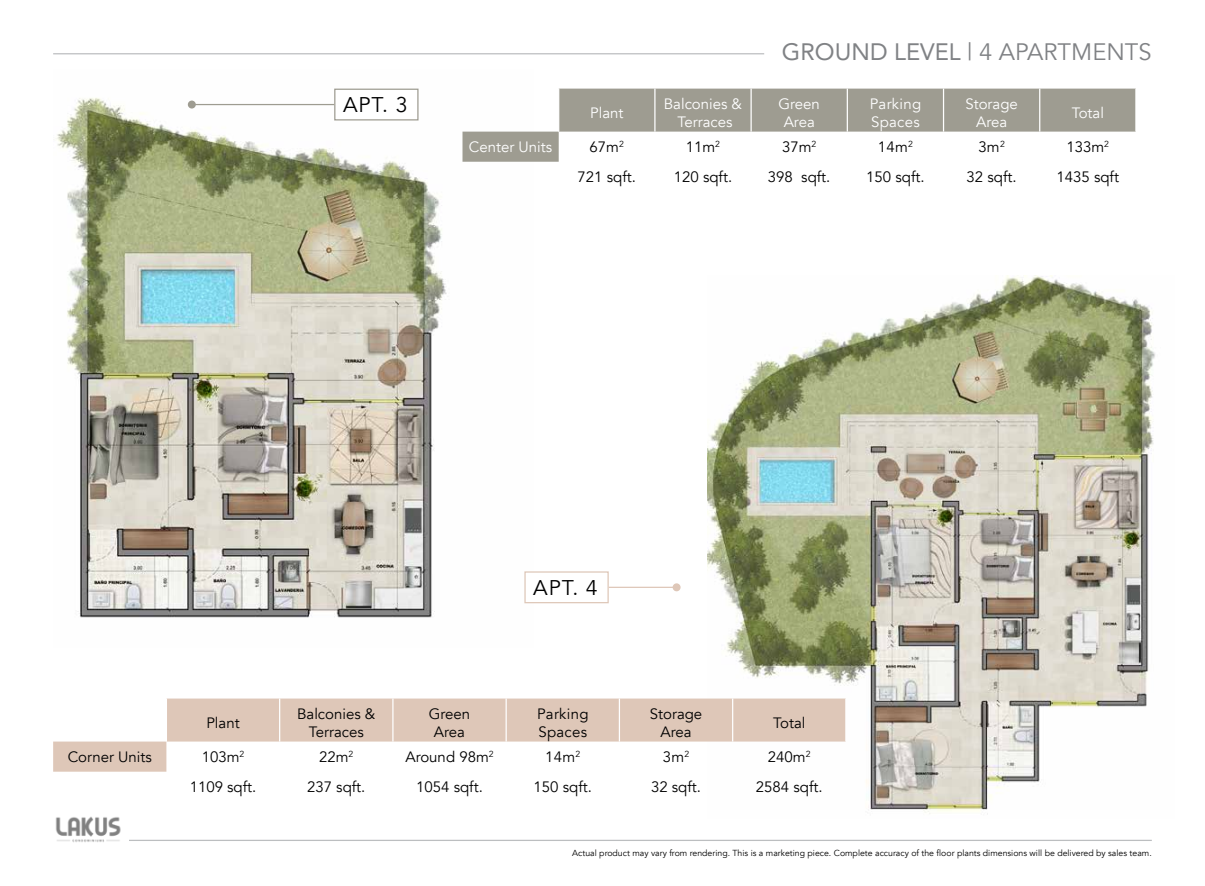
<style>
.page{position:relative;width:1205px;height:886px;background:#fff}
.page>*{position:absolute;margin:0;border:0;box-sizing:border-box;transform-origin:0 0}
.t1{font:23.75px "Avenir";color:#808285}
.t2{font:21.25px "Avenir";letter-spacing:.04em;color:#000}
.t3{font:15px/18px "Avenir";color:#000;text-align:center}
.t4{font:15px/18px "Avenir";color:#fff;text-align:center}
.t5{font:15px/18px "Avenir";letter-spacing:.02em;color:#000}
.t6{font:15px/18px "Avenir";letter-spacing:.02em;color:#fff}
.t7{font:8.75px "Avenir";color:#000}
.s1{font-style:inherit}
</style>
<div class="page">
<img style="left:707px;top:275px;width:448px;height:540px">
<img style="left:56px;top:88px;width:477px;height:530px">
<hr style="left:129px;top:840px;width:1023px;height:1px;background:#bcbec0">
<img style="left:55px;top:816px;width:66px;height:26px">
<hr style="left:53px;top:53px;width:711px;height:1px;background:#bcbec0">
<svg style="left:53px;top:698px;width:793px;height:74px;fill:#dec7b8"></svg>
<hr style="left:166px;top:698px;width:1px;height:43px;background:#fff">
<hr style="left:279px;top:698px;width:1px;height:43px;background:#fff">
<hr style="left:392px;top:698px;width:1px;height:43px;background:#fff">
<hr style="left:505px;top:698px;width:2px;height:43px;background:#fff">
<hr style="left:619px;top:698px;width:1px;height:43px;background:#fff">
<hr style="left:732px;top:698px;width:1px;height:43px;background:#fff">
<hr style="left:845px;top:698px;width:1px;height:43px;background:#fff">
<svg style="left:462px;top:89px;width:673px;height:73px;fill:#9e9c91"></svg>
<hr style="left:558px;top:89px;width:1px;height:43px;background:#fff">
<hr style="left:654px;top:89px;width:1px;height:43px;background:#fff">
<hr style="left:750px;top:89px;width:2px;height:43px;background:#fff">
<hr style="left:847px;top:89px;width:1px;height:43px;background:#fff">
<hr style="left:943px;top:89px;width:1px;height:43px;background:#fff">
<hr style="left:1039px;top:89px;width:1px;height:43px;background:#fff">
<div style="left:334px;top:89px;width:84px;height:31px;background:#fff;border:1px solid #9e9c91"></div>
<hr style="left:192px;top:104px;width:142px;height:1px;background:#9e9c91">
<div style="left:188px;top:101px;width:8px;height:8px;background:#9e9c91;border-radius:50%"></div>
<div style="left:524px;top:571px;width:85px;height:32px;background:#fff;border:1px solid #dec7b8"></div>
<hr style="left:609px;top:587px;width:68px;height:1px;background:#dec7b8">
<div style="left:672px;top:583px;width:8px;height:8px;background:#dec7b8;border-radius:50%"></div>
<h2 class="t2" style="left:343px;top:92px;width:66px">APT. 3</h2>
<h1 class="t1" style="left:782px;top:38px;width:371px"><span class="s1">GROUND LEVEL</span> | 4 APARTMENTS</h1>
<p class="t4" style="left:590px;top:104px;width:35px">Plant</p>
<p class="t4" style="left:664px;top:95px;width:80px">Balconies &amp;<br>Terraces</p>
<p class="t4" style="left:778px;top:95px;width:43px">Green<br>Area</p>
<p class="t6" style="left:869px;top:95px;width:53px">Parking<br>Spaces</p>
<p class="t4" style="left:965px;top:95px;width:54px">Storage<br>Area</p>
<p class="t4" style="left:1072px;top:104px;width:34px">Total</p>
<p class="t4" style="left:469px;top:138px;width:85px">Center Units</p>
<p class="t3" style="left:590px;top:138px;width:36px">67m<sup>2</sup></p>
<p class="t3" style="left:686px;top:138px;width:36px">11m<sup>2</sup></p>
<p class="t3" style="left:782px;top:138px;width:36px">37m<sup>2</sup></p>
<p class="t3" style="left:878px;top:138px;width:37px">14m<sup>2</sup></p>
<p class="t3" style="left:978px;top:138px;width:28px">3m<sup>2</sup></p>
<p class="t3" style="left:1066px;top:138px;width:44px">133m<sup>2</sup></p>
<p class="t3" style="left:578px;top:168px;width:60px">721 sqft.</p>
<p class="t3" style="left:674px;top:168px;width:60px">120 sqft.</p>
<p class="t3" style="left:768px;top:168px;width:64px">398 sqft.</p>
<p class="t3" style="left:866px;top:168px;width:60px">150 sqft.</p>
<p class="t3" style="left:966px;top:168px;width:51px">32 sqft.</p>
<p class="t3" style="left:1056px;top:168px;width:64px">1435 sqft</p>
<h2 class="t2" style="left:533px;top:575px;width:66px">APT. 4</h2>
<p class="t3" style="left:206px;top:714px;width:35px">Plant</p>
<p class="t3" style="left:297px;top:705px;width:80px">Balconies &amp;<br>Terraces</p>
<p class="t3" style="left:429px;top:705px;width:43px">Green<br>Area</p>
<p class="t5" style="left:537px;top:705px;width:53px">Parking<br>Spaces</p>
<p class="t3" style="left:650px;top:705px;width:54px">Storage<br>Area</p>
<p class="t3" style="left:773px;top:714px;width:34px">Total</p>
<p class="t3" style="left:68px;top:748px;width:86px">Corner Units</p>
<p class="t3" style="left:202px;top:748px;width:44px">103m<sup>2</sup></p>
<p class="t3" style="left:319px;top:748px;width:36px">22m<sup>2</sup></p>
<p class="t3" style="left:405px;top:748px;width:90px">Around 98m<sup>2</sup></p>
<p class="t3" style="left:545px;top:748px;width:37px">14m<sup>2</sup></p>
<p class="t3" style="left:663px;top:748px;width:28px">3m<sup>2</sup></p>
<p class="t3" style="left:768px;top:748px;width:44px">240m<sup>2</sup></p>
<p class="t3" style="left:190px;top:778px;width:68px">1109 sqft.</p>
<p class="t3" style="left:307px;top:778px;width:60px">237 sqft.</p>
<p class="t3" style="left:416px;top:778px;width:68px">1054 sqft.</p>
<p class="t3" style="left:533px;top:778px;width:60px">150 sqft.</p>
<p class="t3" style="left:651px;top:778px;width:51px">32 sqft.</p>
<p class="t3" style="left:756px;top:778px;width:68px">2584 sqft.</p>
<p class="t7" style="left:572px;top:847px;width:581px">Actual product may vary from rendering. This is a marketing piece. Complete accuracy of the floor plants dimensions will be delivered by sales team.</p>
</div>
